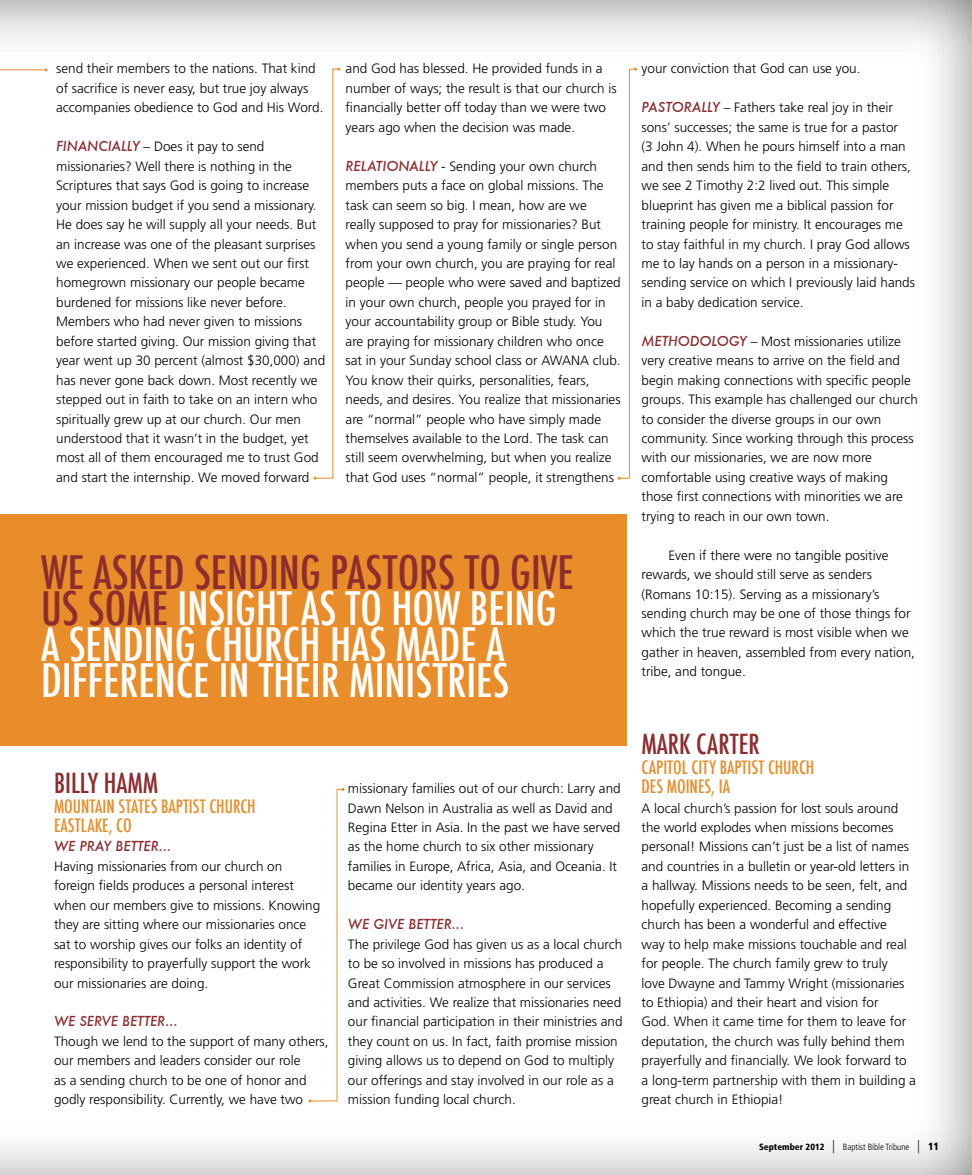
<style>
.page{position:relative;width:972px;height:1175px;background:#fff}
.page>*{position:absolute;margin:0;border:0;box-sizing:border-box;transform-origin:0 0}
.t1{font:500 condensed 45px/36px "Futura";color:#fff}
.t2{font:500 condensed 27px "Futura";color:#8d2d2f}
.t3{font:500 condensed 18px/19.5px "Futura";color:#e98d2a}
.t4{font:300 13.5px/19.5px "Frutiger";color:#000}
.t5{font:italic 500 13.5px "Futura";color:#8d2d2f}
.t6{font:300 condensed 9px "Frutiger";color:#000}
.s1{font-family:"Futura";font-weight:500;font-style:italic;color:#8d2d2f}
.s2{color:#8d2d2f}
.s3{font-weight:900}
.s4{font-size:13.5px}
.s5{font-weight:900;font-size:10.5px}
</style>
<div class="page">
<div style="left:0;top:0;width:972px;height:1174px;background:#000;opacity:.75"></div>
<div style="left:0;top:514px;width:626px;height:231px;background:#e98d2a"></div>
<svg style="left:309px;top:788px;width:36px;height:314px"></svg>
<svg style="left:314px;top:68px;width:26px;height:412px"></svg>
<svg style="left:618px;top:68px;width:19px;height:412px"></svg>
<svg style="left:0;top:68px;width:48px;height:412px"></svg>
<p class="t4" style="left:56px;top:59px;width:269px">send their members to the nations. That kind of sacrifice is never easy, but true joy always accompanies obedience to God and His Word.</p>
<p class="t4" style="left:56px;top:137px;width:271px"><span class="s1">FINANCIALLY</span> – Does it pay to send missionaries? Well there is nothing in the Scriptures that says God is going to increase your mission budget if you send a missionary.<br>He does say he will supply all your needs. But an increase was one of the pleasant surprises we experienced. When we sent out our first homegrown missionary our people became burdened for missions like never before.<br>Members who had never given to missions before started giving. Our mission giving that year went up 30 percent (almost $30,000) and has never gone back down. Most recently we stepped out in faith to take on an intern who spiritually grew up at our church. Our men understood that it wasn’t in the budget, yet most all of them encouraged me to trust God and start the internship. We moved forward</p>
<p class="t4" style="left:346px;top:59px;width:273px">and God has blessed. He provided funds in a number of ways; the result is that our church is financially better off today than we were two years ago when the decision was made.</p>
<p class="t4" style="left:346px;top:156px;width:277px"><span class="s1">RELATIONALLY</span> - Sending your own church members puts a face on global missions. The task can seem so big. I mean, how are we<br>really supposed to pray for missionaries? But when you send a young family or single person from your own church, you are praying for real people — people who were saved and baptized in your own church, people you prayed for in your accountability group or Bible study. You are praying for missionary children who once sat in your Sunday school class or AWANA club.<br>You know their quirks, personalities, fears, needs, and desires. You realize that missionaries are “normal” people who have simply made themselves available to the Lord. The task can still seem overwhelming, but when you realize that God uses “normal” people, it strengthens</p>
<h1 class="t1" style="left:41px;top:554px;width:534px"><span class="s2">WE ASKED SENDING PASTORS TO GIVE<br>US SOME</span> INSIGHT AS TO HOW BEING<br>A SENDING CHURCH HAS MADE A<br>DIFFERENCE IN THEIR MINISTRIES</h1>
<h2 class="t2" style="left:54px;top:765px;width:90px">BILLY HAMM</h2>
<h3 class="t3" style="left:54px;top:796px;width:203px">MOUNTAIN STATES BAPTIST CHURCH<br>EASTLAKE, CO</h3>
<p class="t5" style="left:54px;top:837px;width:119px">WE PRAY BETTER...</p>
<p class="t4" style="left:54px;top:856px;width:268px">Having missionaries from our church on foreign fields produces a personal interest when our members give to missions. Knowing they are sitting where our missionaries once sat to worship gives our folks an identity of responsibility to prayerfully support the work our missionaries are doing.</p>
<p class="t5" style="left:54px;top:1012px;width:125px">WE SERVE BETTER...</p>
<p class="t4" style="left:54px;top:1031px;width:276px">Though we lend to the support of many others, our members and leaders consider our role<br>as a sending church to be one of honor and godly responsibility. Currently, we have two</p>
<p class="t4" style="left:348px;top:778px;width:274px">missionary families out of our church: Larry and Dawn Nelson in Australia as well as David and Regina Etter in Asia. In the past we have served as the home church to six other missionary families in Europe, Africa, Asia, and Oceania. It became our identity years ago.</p>
<p class="t5" style="left:348px;top:915px;width:118px">WE GIVE BETTER...</p>
<p class="t4" style="left:348px;top:934px;width:276px">The privilege God has given us as a local church to be so involved in missions has produced a Great Commission atmosphere in our services and activities. We realize that missionaries need our financial participation in their ministries and they count on us. In fact, faith promise mission giving allows us to depend on God to multiply our offerings and stay involved in our role as a mission funding local church.</p>
<p class="t4" style="left:642px;top:59px;width:221px">your conviction that God can use you.</p>
<p class="t4" style="left:642px;top:98px;width:275px"><span class="s1">PASTORALLY</span> – Fathers take real joy in their sons’ successes; the same is true for a pastor<br>(3 John 4). When he pours himself into a man and then sends him to the field to train others, we see 2 Timothy 2:2 lived out. This simple blueprint has given me a biblical passion for training people for ministry. It encourages me to stay faithful in my church. I pray God allows me to lay hands on a person in a missionary&shy;sending service on which I previously laid hands in a baby dedication service.</p>
<p class="t4" style="left:642px;top:331px;width:278px"><span class="s1">METHODOLOGY</span> – Most missionaries utilize very creative means to arrive on the field and begin making connections with specific people groups. This example has challenged our church to consider the diverse groups in our own community. Since working through this process with our missionaries, we are now more comfortable using creative ways of making those first connections with minorities we are trying to reach in our own town.</p>
<p class="t4" style="left:642px;top:545px;width:275px;text-indent:27px">Even if there were no tangible positive rewards, we should still serve as senders (Romans 10:15). Serving as a missionary’s sending church may be one of those things for which the true reward is most visible when we gather in heaven, assembled from every nation, tribe, and tongue.</p>
<h2 class="t2" style="left:642px;top:727px;width:120px">MARK CARTER</h2>
<h3 class="t3" style="left:642px;top:757px;width:174px">CAPITOL CITY BAPTIST CHURCH<br>DES MOINES, IA</h3>
<p class="t4" style="left:642px;top:798px;width:276px">A local church’s passion for lost souls around the world explodes when missions becomes personal! M issions can’t just be a list of names and countries in a bulletin or year-old letters in a hallway. M issions needs to be seen, felt, and hopefully experienced. Becoming a sending church has been a wonderful and effective<br>way to help make missions touchable and real for people. The church family grew to truly<br>love Dwayne and Tammy Wright (missionaries to Ethiopia) and their heart and vision for<br>God. When it came time for them to leave for deputation, the church was fully behind them prayerfully and financially. We look forward to a long-term partnership with them in building a great church in Ethiopia!</p>
<p class="t6" style="left:759px;top:1142px;width:181px"><span class="s3">September 2012</span> <span class="s4">|</span> Baptist Bible Tribune <span class="s4">|</span> <span class="s5">11</span></p>
</div>
